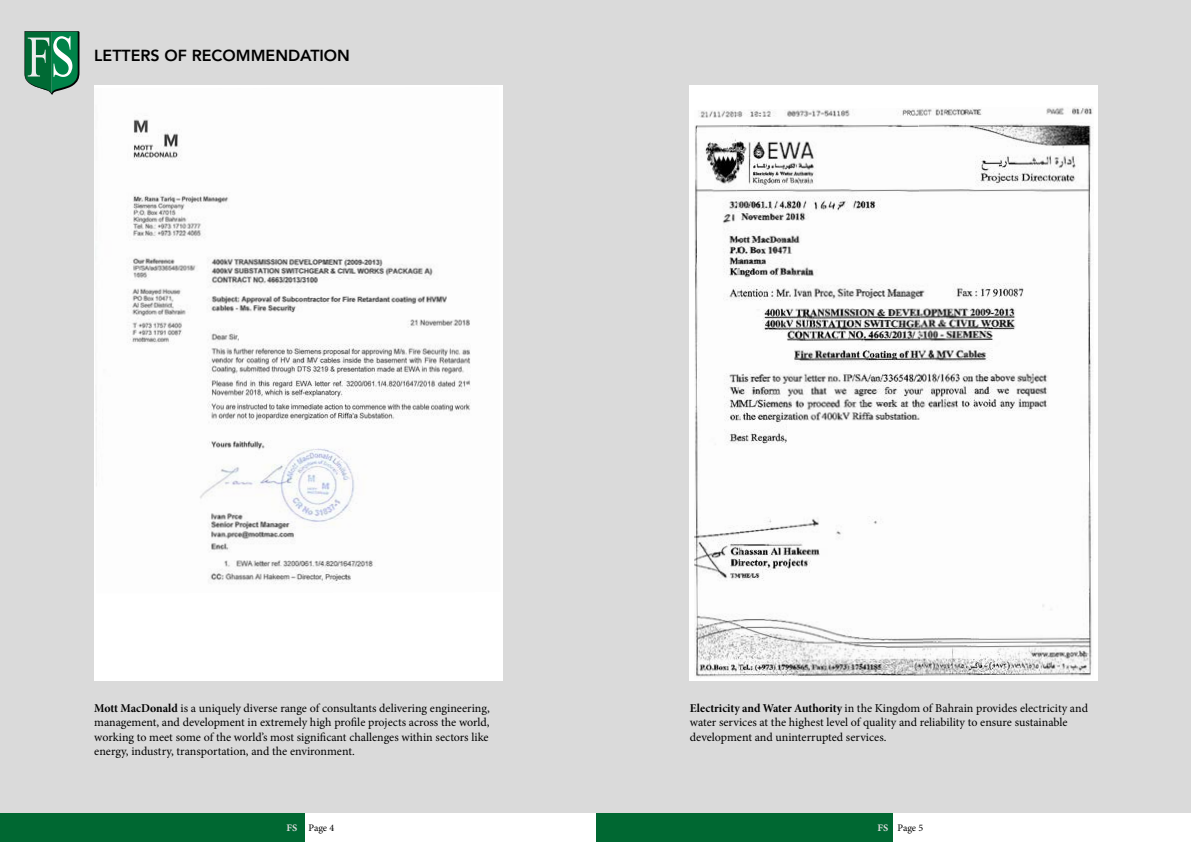
<style>
.page{position:relative;width:1191px;height:842px;background:#fff}
.page>*{position:absolute;margin:0;border:0;box-sizing:border-box;transform-origin:0 0}
.t1{font:800 16px "Avenir";color:#000}
.t2{font:12px/14.4px "Minion Pro";color:#000;text-align:justify}
.t3{font:10px "Minion Pro";letter-spacing:-.01em;color:#000}
.s1{font-family:"Minion Pro Bold Subh"}
.s2{font-family:"Minion Pro Bold Capt";color:#dadada}
</style>
<div class="page">
<div style="left:0;top:0;width:595px;height:814px;background:#dadada"></div>
<div style="left:595px;top:0;width:596px;height:814px;background:#dadada"></div>
<div style="left:595px;top:814px;width:298px;height:28px;background:#006832"></div>
<div style="left:0;top:814px;width:305px;height:28px;background:#006832"></div>
<div style="left:94px;top:85px;width:408px;height:595px;background:#fff"></div>
<img style="left:96px;top:119px;width:375px;height:465px">
<div style="left:689px;top:85px;width:408px;height:595px;background:#fff"></div>
<img style="left:923px;top:107px;width:170px;height:569px">
<img style="left:741px;top:108px;width:182px;height:569px">
<img style="left:694px;top:110px;width:47px;height:568px">
<svg style="left:25px;top:31px;width:55px;height:64px;background:#42906b"></svg>
<h1 class="t1" style="left:94px;top:43px;width:257px">LETTERS OF RECOMMENDATION</h1>
<p class="t2" style="left:94px;top:701px;width:397px"><span class="s1">Mott MacDonald</span> is a uniquely diverse range of consultants delivering engineering, management, and development in extremely high profile projects across the world, working to meet some of the world’s most significant challenges within sectors like energy, industry, transportation, and the environment.</p>
<p class="t2" style="left:690px;top:701px;width:399px;text-align:left"><span class="s1">Electricity and Water Authority</span> in the Kingdom of Bahrain provides electricity and water services at the highest level of quality and reliability to ensure sustainable development and uninterrupted services.</p>
<p class="t3" style="left:286px;top:821px;width:49px"><span class="s2">FS</span> Page 4</p>
<p class="t3" style="left:877px;top:821px;width:47px"><span class="s2">FS</span> Page 5</p>
</div>
